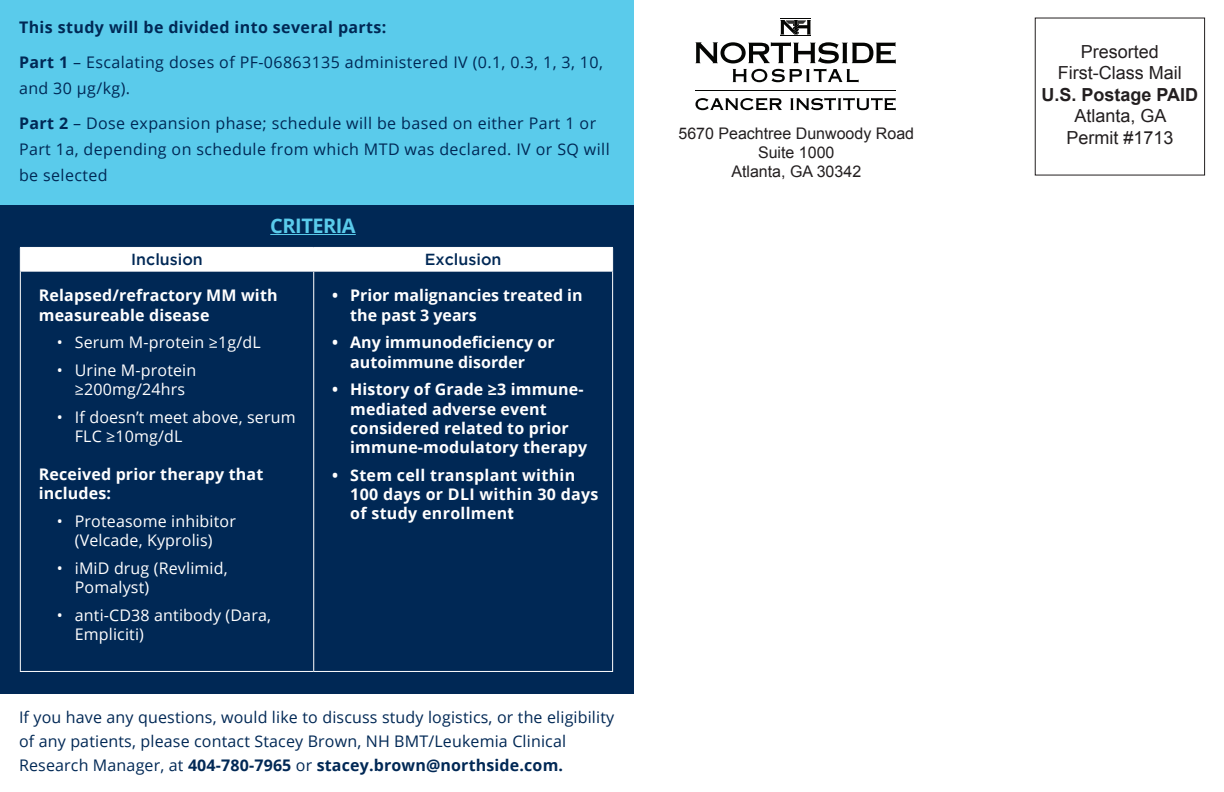
<style>
.page{position:relative;width:1224px;height:792px;background:#fff}
.page>*{position:absolute;margin:0;border:0;box-sizing:border-box;transform-origin:0 0}
.t1{font:700 20px "Open Sans";letter-spacing:-.025em;color:#5acbeb}
.t2{font:18px "Arial";color:#231f20}
.t3{font:700 18px "Arial";color:#231f20}
.t4{font:16px/26px "Open Sans";letter-spacing:.025em;color:#002855}
.Paragraph_Style_2{font:700 16px/19.2px "Open Sans";letter-spacing:.01em;color:#fff}
.t5{font:16px/19.2px "Open Sans";letter-spacing:.01em;color:#fff}
.t6{font:16px "Arial";color:#231f20}
.t7{font:700 16px "Open Sans";letter-spacing:.025em;color:#002855}
.t8{font:500 16px "Gotham";color:#002855}
.s1{font-weight:700}
.s2{font-family:"Gotham"}
</style>
<div class="page">
<div style="left:0;top:204px;width:634px;height:490px;background:#002855"></div>
<svg style="left:695px;top:98px;width:87px;height:12px"></svg>
<svg style="left:790px;top:98px;width:106px;height:12px"></svg>
<hr style="left:780px;top:19px;width:31px;height:1px;background:#040503">
<hr style="left:780px;top:35px;width:31px;height:1px;background:#040503">
<svg style="left:780px;top:20px;width:31px;height:14px"></svg>
<svg style="left:695px;top:42px;width:201px;height:40px"></svg>
<hr style="left:695px;top:90px;width:201px;height:1px;background:#040503">
<div style="left:1035px;top:18px;width:170px;height:158px;border:1px solid #231f20"></div>
<hr style="left:270px;top:234px;width:86px;height:1px;background:#5acbeb">
<div style="left:20px;top:247px;width:593px;height:24px;background:#fff"></div>
<hr style="left:20px;top:271px;width:294px;height:1px;background:#fff">
<hr style="left:20px;top:272px;width:1px;height:399px;background:#fff">
<hr style="left:314px;top:271px;width:299px;height:1px;background:#fff">
<hr style="left:313px;top:272px;width:1px;height:399px;background:#fff">
<hr style="left:612px;top:272px;width:1px;height:399px;background:#fff">
<hr style="left:20px;top:671px;width:294px;height:1px;background:#fff">
<hr style="left:314px;top:671px;width:299px;height:1px;background:#fff">
<div style="left:0;top:0;width:634px;height:204px;background:#5acbeb"></div>
<p class="t7" style="left:19px;top:16px;width:369px">This study will be divided into several parts:</p>
<p class="t4" style="left:19px;top:49px;width:585px"><span class="s1">Part 1</span> – Escalating doses of PF-06863135 administered IV (0.1, 0.3, 1, 3, 10, and 30 µg/kg).</p>
<p class="t4" style="left:19px;top:110px;width:592px"><span class="s1">Part 2</span> – Dose expansion phase; schedule will be based on either Part 1 or<br>Part 1a, depending on schedule from which MTD was declared. IV or SQ will be selected</p>
<p class="t1" style="left:270px;top:212px;width:87px">CRITERIA</p>
<p class="t8" style="left:131px;top:250px;width:73px">Inclusion</p>
<p class="t8" style="left:425px;top:250px;width:78px">Exclusion</p>
<p class="Paragraph_Style_2" style="left:39px;top:286px;width:240px">Relapsed/refractory MM with measureable disease</p>
<p class="t5" style="left:57px;top:333px;width:205px">• Serum M-protein ≥1g/dL</p>
<p class="t5" style="left:57px;top:360px;width:141px;text-align:center">• Urine M-protein ≥200mg/24hrs</p>
<p class="t5" style="left:75px;top:407px;width:222px;text-indent:-18px">• If doesn’t meet above, serum<br>FLC ≥10mg/dL</p>
<p class="Paragraph_Style_2" style="left:39px;top:464px;width:226px">Received prior therapy that includes:</p>
<p class="t5" style="left:57px;top:511px;width:181px;text-align:center">• Proteasome inhibitor (Velcade, Kyprolis)</p>
<p class="t5" style="left:75px;top:558px;width:154px;text-indent:-18px">• iMiD drug (Revlimid,<br>Pomalyst)</p>
<p class="t5" style="left:75px;top:605px;width:198px;text-indent:-18px">• anti-CD38 antibody (Dara,<br>Empliciti)</p>
<p class="Paragraph_Style_2" style="left:350px;top:286px;width:234px;text-indent:-18px">• Prior malignancies treated in the past 3 years</p>
<p class="Paragraph_Style_2" style="left:350px;top:333px;width:206px;text-indent:-18px">• Any immunodeficiency or autoimmune disorder</p>
<p class="Paragraph_Style_2" style="left:350px;top:380px;width:239px;text-indent:-18px">• History of Grade ≥3 immune&shy;mediated adverse event considered related to prior immune-modulatory therapy</p>
<p class="Paragraph_Style_2" style="left:350px;top:465px;width:250px;text-indent:-18px">• Stem cell transplant within<br>100 days or DLI within 30 days of study enrollmen<span class="s2">t</span></p>
<p class="t4" style="left:19px;top:705px;width:597px;line-height:24px">If you have any questions, would like to discuss study logistics, or the eligibility of any patients, please contact Stacey Brown, NH BMT/Leukemia Clinical<br>Research Manager, at <span class="s1">404-780-7965</span> or <span class="s1">stacey.brown@northside.com.</span></p>
<p class="t6" style="left:678px;top:123px;width:237px">5670 Peachtree Dunwoody Road</p>
<p class="t6" style="left:758px;top:142px;width:78px">Suite 1000</p>
<p class="t6" style="left:731px;top:161px;width:131px">Atlanta, GA 30342</p>
<p class="t2" style="left:1081px;top:39px;width:80px">Presorted</p>
<p class="t2" style="left:1058px;top:61px;width:125px">First-Class Mail</p>
<p class="t3" style="left:1042px;top:82px;width:158px">U.S. Postage PAID</p>
<p class="t2" style="left:1074px;top:104px;width:94px">Atlanta, GA</p>
<p class="t2" style="left:1066px;top:126px;width:109px">Permit #1713</p>
</div>
